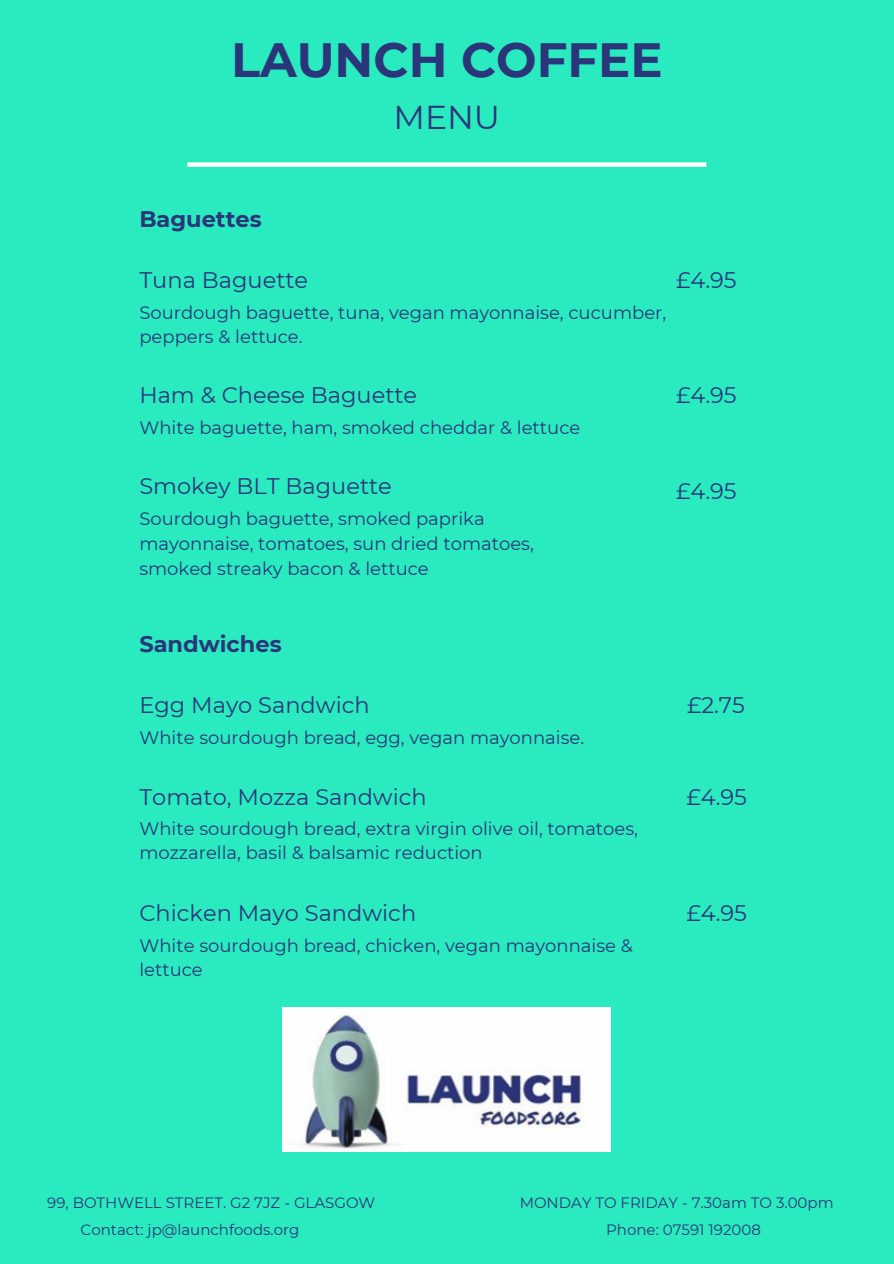
<style>
.page{position:relative;width:894px;height:1264px;background:#fff}
.page>*{position:absolute;margin:0;border:0;box-sizing:border-box;transform-origin:0 0}
.t1{font:700 48px "Montserrat";color:#2b357a}
.t2{font:33px "Montserrat";color:#2b357a}
.t3{font:22.5px "Montserrat";color:#2b357a}
.t4{font:700 22.5px "Montserrat";color:#2b357a}
.t5{font:18px/24.8px "Montserrat";color:#2b357a}
.t6{font:15px "Montserrat";color:#2b357a}
</style>
<div class="page">
<div style="left:0;top:0;width:893px;height:1263px;background:#2aebbf"></div>
<div style="left:187px;top:162px;width:519px;height:5px;background:#fff"></div>
<img style="left:283px;top:1007px;width:327px;height:144px">
<h2 class="t1" style="left:231px;top:31px;width:433px">LAUNCH COFFEE</h2>
<h3 class="t2" style="left:393px;top:97px;width:108px">MENU</h3>
<h4 class="t4" style="left:139px;top:205px;width:124px">Baguettes</h4>
<h4 class="t3" style="left:139px;top:266px;width:170px">Tuna Baguette</h4>
<h5 class="t5" style="left:139px;top:300px;width:528px">Sourdough baguette, tuna, vegan mayonnaise, cucumber, peppers &amp; lettuce.</h5>
<h4 class="t3" style="left:139px;top:381px;width:279px">Ham &amp; Cheese Baguette</h4>
<h4 class="t5" style="left:139px;top:415px;width:442px">White baguette, ham, smoked cheddar &amp; lettuce</h4>
<h4 class="t3" style="left:139px;top:472px;width:254px">Smokey BLT Baguette</h4>
<h5 class="t5" style="left:139px;top:506px;width:396px">Sourdough baguette, smoked paprika mayonnaise, tomatoes, sun dried tomatoes, smoked streaky bacon &amp; lettuce</h5>
<h5 class="t3" style="left:676px;top:266px;width:62px">£4.95</h5>
<h4 class="t3" style="left:676px;top:381px;width:62px">£4.95</h4>
<h4 class="t3" style="left:676px;top:477px;width:62px">£4.95</h4>
<p class="t4" style="left:139px;top:630px;width:144px">Sandwiches</p>
<h4 class="t3" style="left:139px;top:691px;width:232px">Egg Mayo Sandwich</h4>
<h5 class="t5" style="left:139px;top:724px;width:446px">White sourdough bread, egg, vegan mayonnaise.</h5>
<h4 class="t3" style="left:139px;top:783px;width:289px">Tomato, Mozza Sandwich</h4>
<h3 class="t5" style="left:139px;top:815px;width:500px">White sourdough bread, extra virgin olive oil, tomatoes, mozzarella, basil &amp; balsamic reduction</h3>
<h4 class="t3" style="left:139px;top:898px;width:278px">Chicken Mayo Sandwich</h4>
<h4 class="t5" style="left:139px;top:932px;width:495px">White sourdough bread, chicken, vegan mayonnaise &amp; lettuce</h4>
<h5 class="t3" style="left:686px;top:691px;width:59px">£2.75</h5>
<h4 class="t3" style="left:686px;top:783px;width:62px">£4.95</h4>
<h5 class="t3" style="left:686px;top:898px;width:62px">£4.95</h5>
<h6 class="t6" style="left:47px;top:1193px;width:329px">99, BOTHWELL STREET. G2 7JZ - GLASGOW</h6>
<p class="t6" style="left:519px;top:1193px;width:315px">MONDAY TO FRIDAY - 7.30am TO 3.00pm</p>
<p class="t6" style="left:81px;top:1220px;width:220px">Contact: jp@launchfoods.org</p>
<p class="t6" style="left:606px;top:1220px;width:156px">Phone: 07591 192008</p>
</div>
